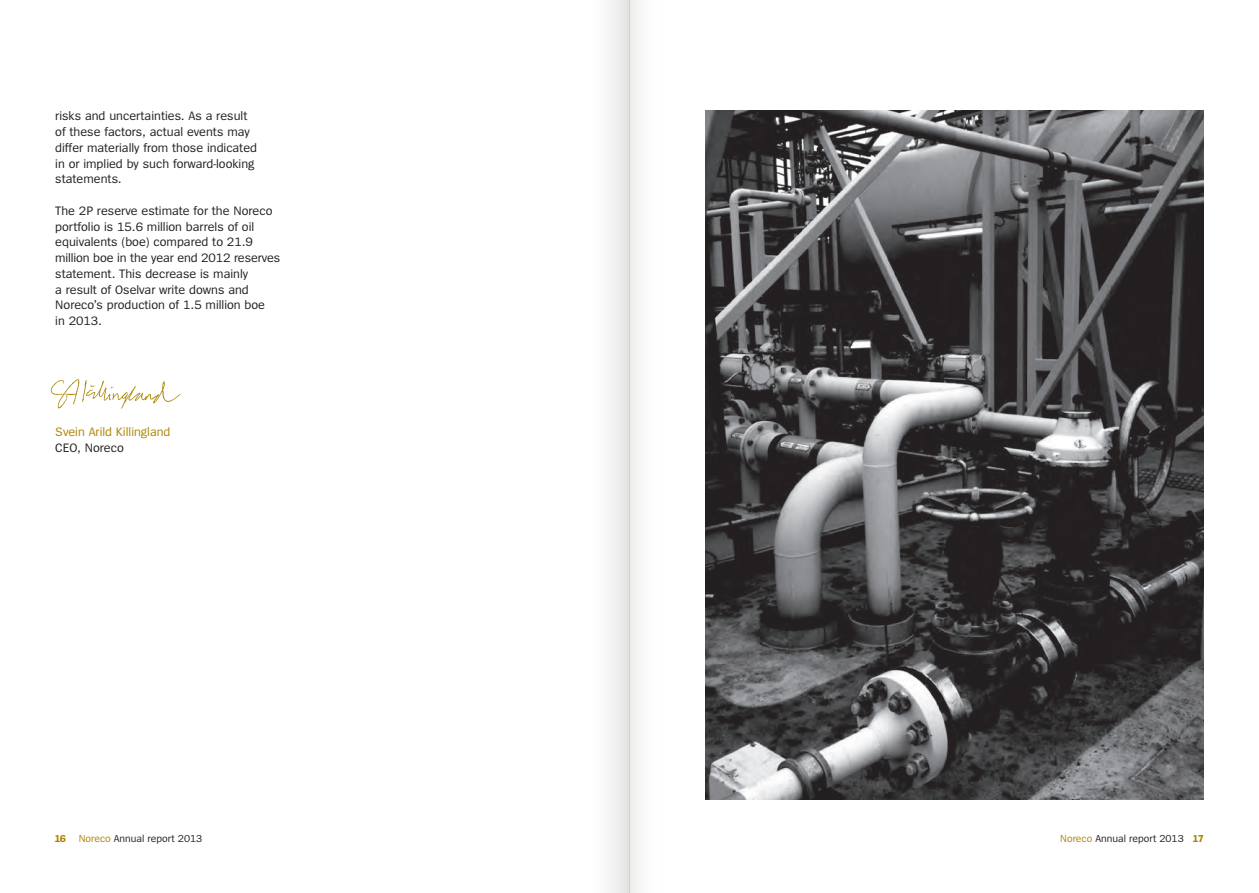
<style>
.page{position:relative;width:1259px;height:893px;background:#fff}
.page>*{position:absolute;margin:0;border:0;box-sizing:border-box;transform-origin:0 0}
.t1{font:12.75px/15.8px "Spiegel";color:#231f20}
.t2{font:12.75px "Spiegel";color:#ad8504}
.t3{font:10.5px "Spiegel";color:#231f20}
.s1{font-weight:700;color:#ad8504}
.s2{color:#ad8504}
</style>
<div class="page">
<img style="left:705px;top:111px;width:498px;height:688px">
<img style="left:51px;top:379px;width:130px;height:30px">
<div style="left:629px;top:0;width:52px;height:893px;background:linear-gradient(to right,#f2f3f2,#fff)"></div>
<div style="left:586px;top:0;width:43px;height:893px;background:linear-gradient(to right,#fff,#e5e7e5)"></div>
<p class="t1" style="left:55px;top:109px;width:203px">risks and uncertainties. As a result of these factors, actual events may differ materially from those indicated in or implied by such forward-looking statements.</p>
<p class="t1" style="left:55px;top:203px;width:227px">The 2P reserve estimate for the Noreco portfolio is 15.6 million barrels of oil equivalents (boe) compared to 21.9 million boe in the year end 2012 reserves statement. This decrease is mainly<br>a result of Oselvar write downs and Noreco’s production of 1.5 million boe<br>in 2013.</p>
<p class="t2" style="left:55px;top:426px;width:117px">Svein Arild Killingland</p>
<p class="t1" style="left:55px;top:440px;width:70px">CEO, Noreco</p>
<p class="t3" style="left:55px;top:833px;width:149px"><span class="s1">16</span> <span class="s2">Noreco</span> Annual report 2013</p>
<p class="t3" style="left:1060px;top:833px;width:145px"><span class="s2">Noreco</span> Annual report 2013 <span class="s1">17</span></p>
</div>
